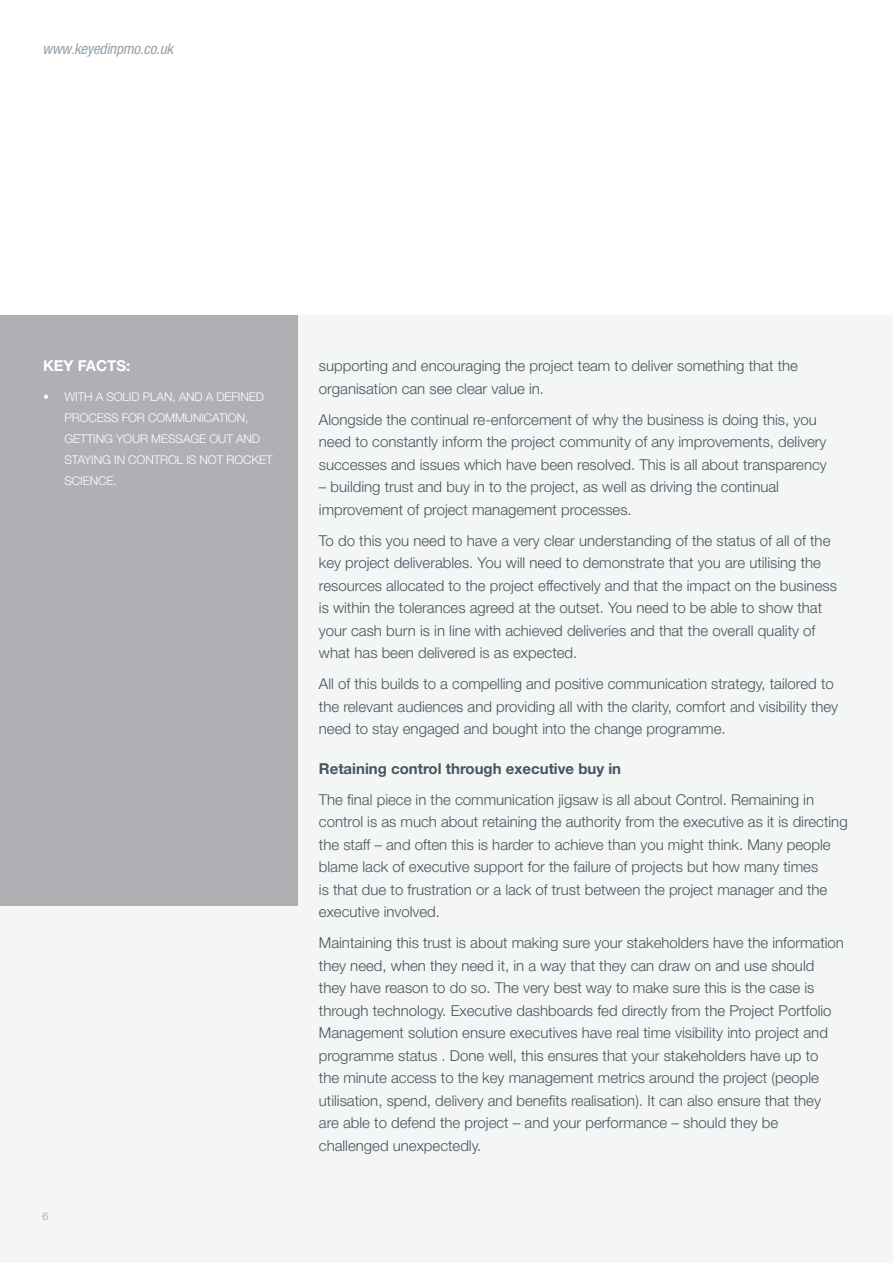
<style>
.page{position:relative;width:893px;height:1263px;background:#fff}
.page>*{position:absolute;margin:0;border:0;box-sizing:border-box;transform-origin:0 0}
.t1{font:300 15px/22.5px "Helvetica Neue";color:#45555f}
.t2{font:700 15px "Helvetica Neue";color:#45555f}
.t3{font:italic condensed 15px "Helvetica Neue";letter-spacing:-.01em;color:#95a2ac}
.t4{font:700 15px "Helvetica Neue";color:#fff}
.t5{font:300 12px/21px "Helvetica Neue";letter-spacing:-.01em;color:#fff}
.t6{font:300 10.5px "Helvetica Neue";color:#9d9fa2}
</style>
<div class="page">
<div style="left:0;top:316px;width:893px;height:947px;background:#f4f5f5"></div>
<div style="left:0;top:316px;width:298px;height:590px;background:#afb0b4"></div>
<p class="t3" style="left:43px;top:40px;width:132px">www.keyedinpmo.co.uk</p>
<p class="t4" style="left:43px;top:356px;width:89px">KEY FACTS:</p>
<p class="t5" style="left:64px;top:386px;width:210px;text-indent:-21px">• WITH A SOLID PLAN, AND A DEFINED<br>PROCESS FOR COMMUNICATION,<br>GETTING YOUR MESSAGE OUT AND<br>STAYING IN CONTROL IS NOT ROCKET<br>SCIENCE.</p>
<p class="t6" style="left:43px;top:1210px;width:7px">6</p>
<p class="t1" style="left:319px;top:354px;width:481px">supporting and encouraging the project team to deliver something that the organisation can see clear value in.</p>
<p class="t1" style="left:319px;top:408px;width:509px">Alongside the continual re-enforcement of why the business is doing this, you need to constantly inform the project community of any improvements, delivery successes and issues which have been resolved. This is all about transparency</p>
<p class="t1" style="left:319px;top:475px;width:462px">– building trust and buy in to the project, as well as driving the continual improvement of project management processes.</p>
<p class="t1" style="left:319px;top:529px;width:519px">To do this you need to have a very clear understanding of the status of all of the key project deliverables. You will need to demonstrate that you are utilising the resources allocated to the project effectively and that the impact on the business is within the tolerances agreed at the outset. You need to be able to show that your cash burn is in line with achieved deliveries and that the overall quality of what has been delivered is as expected.</p>
<p class="t1" style="left:319px;top:672px;width:521px">All of this builds to a compelling and positive communication strategy, tailored to the relevant audiences and providing all with the clarity, comfort and visibility they need to stay engaged and bought into the change programme.</p>
<p class="t2" style="left:319px;top:759px;width:304px">Retaining control through executive buy in</p>
<p class="t1" style="left:319px;top:788px;width:530px">The final piece in the communication jigsaw is all about Control. Remaining in control is as much about retaining the authority from the executive as it is directing the staff – and often this is harder to achieve than you might think. Many people blame lack of executive support for the failure of projects but how many times<br>is that due to frustration or a lack of trust between the project manager and the executive involved.</p>
<p class="t1" style="left:319px;top:931px;width:527px">Maintaining this trust is about making sure your stakeholders have the information they need, when they need it, in a way that they can draw on and use should they have reason to do so. The very best way to make sure this is the case is through technology. Executive dashboards fed directly from the Project Portfolio Management solution ensure executives have real time visibility into project and programme status . Done well, this ensures that your stakeholders have up to<br>the minute access to the key management metrics around the project (people utilisation, spend, delivery and benefits realisation). It can also ensure that they are able to defend the project – and your performance – should they be challenged unexpectedly.</p>
</div>
